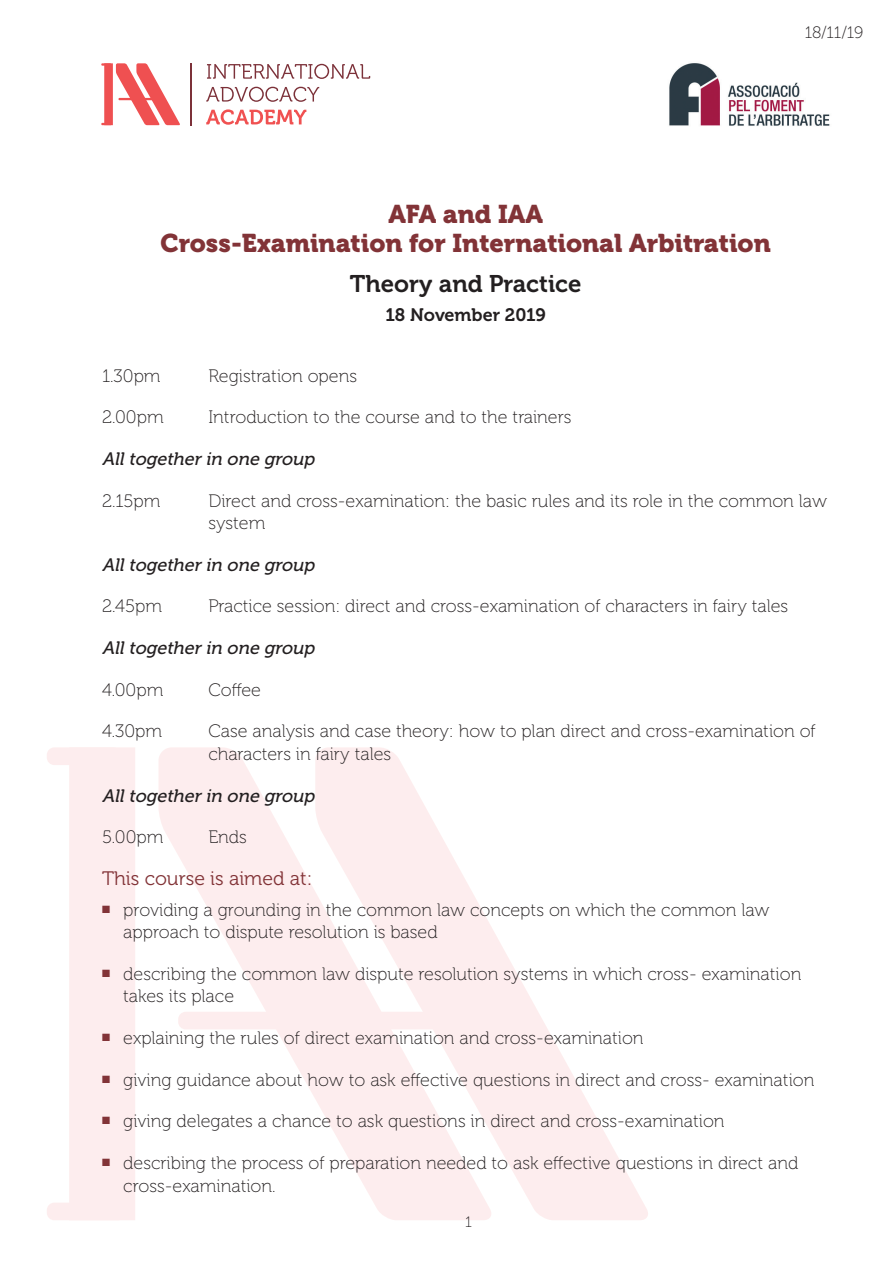
<style>
.page{position:relative;width:893px;height:1263px;background:#fff}
.page>*{position:absolute;margin:0;border:0;box-sizing:border-box;transform-origin:0 0}
.t1{font:25.5px/28.5px "Museo 900";color:#823337;text-align:center}
.t2{font:24px "Museo 700";color:#231f20}
.t3{font:19.5px "Museo 300";color:#823337}
.t4{font:18px/22.5px "Museo 100";color:#231f20}
.t5{font:italic 18px "Museo 500";color:#231f20}
.t6{font:18px "Museo 700";letter-spacing:-.005em;color:#231f20}
.t7{font:16.5px "Museo 100";color:#231f20}
.t8{font:15px "Museo 100";color:#231f20}
</style>
<div class="page">
<hr style="left:190px;top:63px;width:1px;height:63px;background:#7c3139">
<svg style="left:101px;top:63px;width:79px;height:62px"></svg>
<svg style="left:207px;top:64px;width:163px;height:15px"></svg>
<svg style="left:206px;top:87px;width:113px;height:15px"></svg>
<svg style="left:206px;top:109px;width:100px;height:16px"></svg>
<img style="left:669px;top:63px;width:161px;height:63px">
<svg style="left:159px;top:747px;width:156px;height:351px"></svg>
<svg style="left:315px;top:747px;width:333px;height:473px"></svg>
<div style="left:178px;top:1012px;width:272px;height:17px;background:#fdedee;border-radius:8px"></div>
<div style="left:47px;top:747px;width:74px;height:18px;background:#fdedee;border-radius:8px"></div>
<div style="left:47px;top:1202px;width:78px;height:18px;background:#fdedee;border-radius:8px"></div>
<div style="left:69px;top:747px;width:66px;height:473px;background:#fdedee"></div>
<p class="t7" style="left:805px;top:23px;width:60px">18/11/19</p>
<h1 class="t1" style="left:160px;top:200px;width:612px">AFA and IAA<br>Cross-Examination for International Arbitration</h1>
<h2 class="t2" style="left:350px;top:270px;width:233px">Theory and Practice</h2>
<p class="t6" style="left:385px;top:305px;width:162px">18 November 2019</p>
<p class="t4" style="left:102px;top:365px;width:60px">1.30pm</p>
<p class="t4" style="left:208px;top:365px;width:150px">Registration opens</p>
<p class="t4" style="left:102px;top:406px;width:63px">2.00pm</p>
<p class="t4" style="left:208px;top:406px;width:365px">Introduction to the course and to the trainers</p>
<p class="t5" style="left:102px;top:449px;width:218px">Alltogetherin one group</p>
<p class="t4" style="left:102px;top:490px;width:60px">2.15pm</p>
<p class="t4" style="left:208px;top:490px;width:620px">Direct and cross-examination: the basic rules and its role in the common law system</p>
<p class="t5" style="left:102px;top:555px;width:218px">Alltogetherin one group</p>
<p class="t4" style="left:102px;top:595px;width:62px">2.45pm</p>
<p class="t4" style="left:208px;top:595px;width:581px">Practice session: direct and cross-examination of characters in fairy tales</p>
<p class="t5" style="left:102px;top:638px;width:218px">Alltogetherin one group</p>
<p class="t4" style="left:102px;top:679px;width:63px">4.00pm</p>
<p class="t4" style="left:208px;top:679px;width:54px">Coffee</p>
<p class="t4" style="left:102px;top:720px;width:62px">4.30pm</p>
<p class="t4" style="left:208px;top:720px;width:609px">Case analysis and case theory: how to plan direct and cross-examination of characters in fairy tales</p>
<p class="t5" style="left:102px;top:785px;width:218px">Alltogetherin one group</p>
<p class="t4" style="left:102px;top:826px;width:63px">5.00pm</p>
<p class="t4" style="left:208px;top:826px;width:40px">Ends</p>
<p class="t3" style="left:102px;top:868px;width:212px">This course is aimed at:</p>
<p class="t4" style="left:123px;top:899px;width:648px;text-indent:-21px"><sup>■</sup> providing a grounding in the common law concepts on which the common law approach to dispute resolution is based</p>
<p class="t4" style="left:123px;top:963px;width:679px;text-indent:-21px"><sup>■</sup> describing the common law dispute resolution systems in which cross- examination takes its place</p>
<p class="t4" style="left:102px;top:1027px;width:543px"><sup>■</sup> explaining the rules of direct examination and cross-examination</p>
<p class="t4" style="left:102px;top:1069px;width:714px"><sup>■</sup> giving guidance about how to ask effective questions in direct and cross- examination</p>
<p class="t4" style="left:102px;top:1110px;width:624px"><sup>■</sup> giving delegates a chance to ask questions in direct and cross-examination</p>
<p class="t4" style="left:123px;top:1152px;width:677px;text-indent:-21px"><sup>■</sup> describing the process of preparation needed to ask effective questions in direct and cross-examination.</p>
<p class="t8" style="left:465px;top:1214px;width:8px">1</p>
</div>
